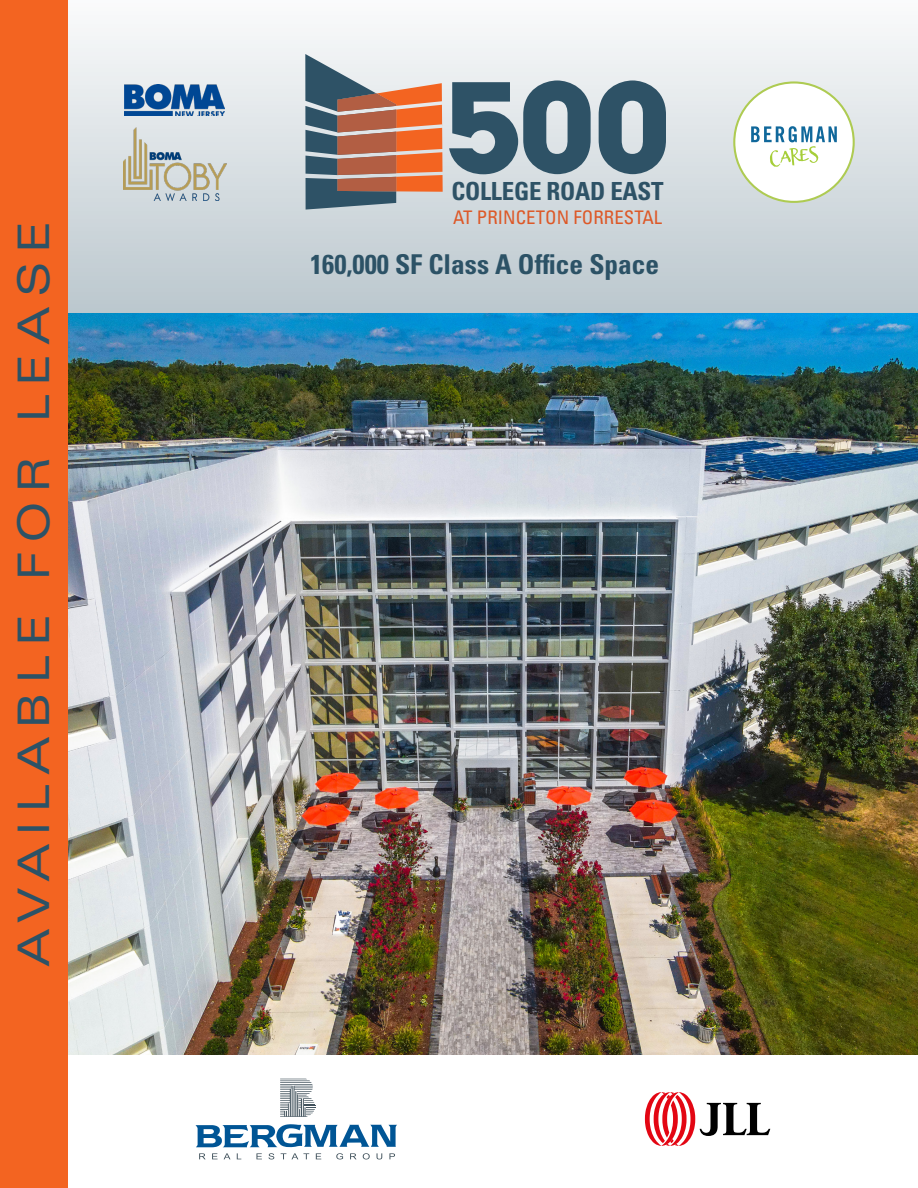
<style>
.page{position:relative;width:918px;height:1188px;background:#fff}
.page>*{position:absolute;margin:0;border:0;box-sizing:border-box;transform-origin:0 0}
.t1{font:expanded 43.5px "Univers LT Std";letter-spacing:.2em;color:#2c5266}
.t2{font:700 condensed 27.3px "Univers LT Std";color:#2c5266}
.t3{font:700 condensed 24.9px "Univers";letter-spacing:-.01em;color:#2e5266}
.t4{font:condensed 18.75px "Univers";letter-spacing:.005em;color:#dd5827}
</style>
<div class="page">
<svg style="left:68px;top:32px;width:850px;height:281px;background:#d4dce0"></svg>
<svg style="left:449px;top:80px;width:142px;height:94px;background:#6e8795"></svg>
<svg style="left:599px;top:80px;width:67px;height:94px;background:#65808e"></svg>
<svg style="left:305px;top:54px;width:138px;height:156px;background:#ad897c"></svg>
<svg style="left:280px;top:1079px;width:35px;height:38px"></svg>
<svg style="left:199px;top:1153px;width:7px;height:6px"></svg>
<svg style="left:212px;top:1153px;width:6px;height:6px"></svg>
<svg style="left:224px;top:1153px;width:6px;height:6px"></svg>
<svg style="left:256px;top:1153px;width:6px;height:6px"></svg>
<svg style="left:269px;top:1153px;width:5px;height:6px"></svg>
<svg style="left:281px;top:1153px;width:5px;height:6px"></svg>
<svg style="left:292px;top:1153px;width:17px;height:6px"></svg>
<svg style="left:316px;top:1153px;width:5px;height:6px"></svg>
<svg style="left:336px;top:1153px;width:7px;height:6px"></svg>
<svg style="left:350px;top:1153px;width:6px;height:6px"></svg>
<svg style="left:363px;top:1153px;width:7px;height:6px"></svg>
<svg style="left:377px;top:1153px;width:5px;height:6px"></svg>
<svg style="left:389px;top:1153px;width:6px;height:6px"></svg>
<svg style="left:195px;top:1124px;width:202px;height:23px"></svg>
<div style="left:734px;top:82px;width:120px;height:120px;background:#fff;border-radius:50%"></div>
<div style="left:733px;top:81px;width:122px;height:122px;border:2px solid #aecb52;border-radius:50%"></div>
<svg style="left:751px;top:126px;width:86px;height:41px"></svg>
<img style="left:68px;top:313px;width:850px;height:742px">
<svg style="left:645px;top:1092px;width:125px;height:54px"></svg>
<div style="left:0;top:0;width:68px;height:1188px;background:#f36421"></div>
<img style="left:124px;top:84px;width:101px;height:32px">
<img style="left:123px;top:128px;width:103px;height:72px">
<p class="t1" style="left:8px;top:967px;width:747px;rotate:-90deg">AVAILABLE FOR LEASE</p>
<p class="t3" style="left:452px;top:176px;width:214px">COLLEGE ROAD EAST</p>
<p class="t4" style="left:453px;top:205px;width:211px">AT PRINCETON FORRESTAL</p>
<p class="t2" style="left:310px;top:248px;width:351px">160,000 SF Class A Office Space</p>
</div>
